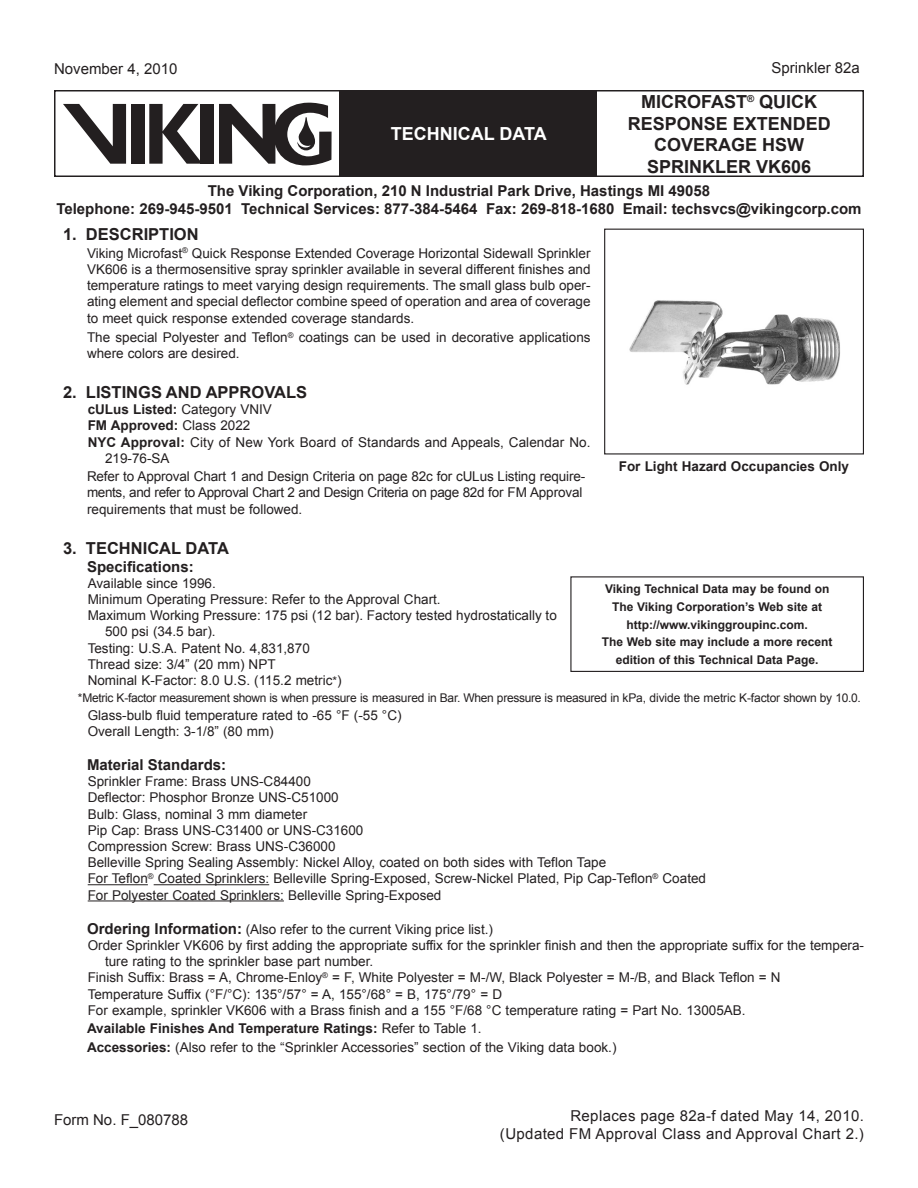
<style>
.page{position:relative;width:918px;height:1188px;background:#fff}
.page>*{position:absolute;margin:0;border:0;box-sizing:border-box;transform-origin:0 0}
.Product_Description{font:700 18px/21.6px "Arial";color:#231f20;text-align:center}
.Black_Header{font:700 18px "Arial";color:#fff}
.Heading{font:700 16.5px "Arial";color:#231f20}
.Viking{font:700 15px "Arial";color:#231f20}
.Right_Page_Number{font:15px/18px "Arial";letter-spacing:.025em;color:#231f20;text-align:right}
.Heading_2{font:700 15px "Arial";color:#231f20}
.Left_Date{font:15px "Arial";color:#231f20}
.Right_Page_Number-2{font:15px "Arial";color:#231f20}
.Technical_Data{font:13.5px/16.2px "Arial";color:#231f20}
.Body_Text{font:13.5px/16.2px "Arial";color:#231f20;text-align:justify}
.Body_Text-2{font:13.5px "Arial";letter-spacing:-.025em;color:#231f20}
.Heading_2-2{font:13.5px "Arial";color:#231f20}
.Body_Text-3{font:700 13.5px "Arial";color:#231f20}
.Technical_Data-2{font:700 13.5px "Arial";color:#231f20}
.Center_-_Bold{font:700 13.5px "Arial";color:#231f20}
.Web_Site{font:700 12px "Arial";color:#231f20}
.Asterisk_2{font:12px "Arial";letter-spacing:-.025em;color:#231f20}
.s1{font-weight:400}
.s2{font-weight:700}
.s3{font-size:12px}
.s4{font-weight:700;font-size:15px}
</style>
<div class="page">
<div style="left:54px;top:90px;width:810px;height:87px;border:2px solid #231f20"></div>
<div style="left:340px;top:91px;width:257px;height:85px;background:#231f20"></div>
<div style="left:201px;top:104px;width:13px;height:60px;background:#231f20"></div>
<div style="left:131px;top:104px;width:13px;height:60px;background:#231f20"></div>
<svg style="left:149px;top:104px;width:52px;height:60px"></svg>
<svg style="left:63px;top:104px;width:63px;height:60px"></svg>
<svg style="left:219px;top:103px;width:113px;height:63px"></svg>
<hr style="left:88px;top:884px;width:60px;height:1px;background:#231f20">
<hr style="left:154px;top:884px;width:115px;height:1px;background:#231f20">
<hr style="left:88px;top:900px;width:196px;height:1px;background:#231f20">
<div style="left:570px;top:576px;width:294px;height:96px;border:1px solid #231f20"></div>
<div style="left:604px;top:229px;width:260px;height:225px;border:1px solid #231f20"></div>
<img style="left:629px;top:300px;width:211px;height:85px">
<p class="Left_Date" style="left:54px;top:59px;width:125px">November 4, 2010</p>
<p class="Black_Header" style="left:391px;top:121px;width:13px">TECHNICAL</p>
<p class="Black_Header" style="left:499px;top:121px;width:13px">DATA</p>
<p class="Right_Page_Number-2" style="left:772px;top:58px;width:90px">Sprinkler 82a</p>
<p class="Product_Description" style="left:628px;top:91px;width:205px">microfast<sup>®</sup> quick response extended coverage hsw sprinkler vk606</p>
<p class="Viking" style="left:208px;top:181px;width:504px">The Viking Corporation, 210 N Industrial Park Drive, Hastings MI 49058</p>
<p class="Viking" style="left:56px;top:199px;width:807px">Telephone: 269-945-9501 Technical Services: 877-384-5464 Fax: 269-818-1680 Email: techsvcs@vikingcorp.com</p>
<p class="Heading" style="left:63px;top:223px;width:34px">1. DESCRIPTION</p>
<p class="Body_Text" style="left:87px;top:245px;width:505px">Viking Microfast<sup>®</sup> Quick Response Extended Coverage Horizontal Sidewall Sprinkler VK606 is a thermosensitive spray sprinkler available in several different finishes and temperature ratings to meet varying design requirements. The small glass bulb oper&shy;ating element and special deflector combine speed of operation and area of coverage to meet quick response extended coverage standards.</p>
<p class="Body_Text" style="left:87px;top:329px;width:505px">The special Polyester and Teflon<sup>®</sup> coatings can be used in decorative applications where colors are desired.</p>
<p class="Heading" style="left:63px;top:381px;width:34px">2. LISTINGS</p>
<p class="Heading" style="left:166px;top:381px;width:13px">AND</p>
<p class="Heading" style="left:206px;top:381px;width:13px">APPROVALS</p>
<p class="Technical_Data-2" style="left:88px;top:400px;width:186px">cULus Listed: <span class="s1">Category VNIV</span></p>
<p class="Technical_Data-2" style="left:88px;top:417px;width:164px">FM Approved: <span class="s1">Class 2022</span></p>
<p class="Technical_Data" style="left:105px;top:434px;width:487px;text-indent:-17px"><span class="s2">NYC Approval:</span> City of New York Board of Standards and Appeals, Calendar No.<br>219-76-SA</p>
<p class="Body_Text" style="left:87px;top:468px;width:500px">Refer to Approval Chart 1 and Design Criteria on page 82c for cULus Listing require-</p>
<p class="Body_Text-2" style="left:87px;top:484px;width:497px">ments, and refer to Approval Chart 2 and Design Criteria on page 82d for FM Approval</p>
<p class="Body_Text" style="left:87px;top:501px;width:217px">requirements that must be followed.</p>
<p class="Heading" style="left:63px;top:537px;width:167px">3. technical data</p>
<p class="Heading_2" style="left:87px;top:557px;width:108px">Specifications:</p>
<p class="Technical_Data" style="left:88px;top:575px;width:130px">Available since 1996.</p>
<p class="Technical_Data" style="left:88px;top:591px;width:355px">Minimum Operating Pressure: Refer to the Approval Chart.</p>
<p class="Technical_Data" style="left:105px;top:608px;width:453px;text-indent:-17px">Maximum Working Pressure: 175 psi (12 bar). Factory tested hydrostatically to<br>500 psi (34.5 bar).</p>
<p class="Technical_Data" style="left:88px;top:640px;width:224px">Testing: U.S.A. Patent No. 4,831,870</p>
<p class="Technical_Data" style="left:88px;top:656px;width:189px">Thread size: 3/4” (20 mm) NPT</p>
<p class="Technical_Data" style="left:88px;top:672px;width:255px">Nominal K-Factor: 8.0 U.S. (115.2 metric<span class="s3">*</span>)</p>
<p class="Asterisk_2" style="left:78px;top:690px;width:785px">*Metric K-factor measurement shown is when pressure is measured in Bar. When pressure is measured in kPa, divide the metric K-factor shown by 10.0.</p>
<p class="Technical_Data" style="left:88px;top:707px;width:315px">Glass-bulb fluid temperature rated to -65 °F (-55 °C)</p>
<p class="Technical_Data" style="left:88px;top:723px;width:188px">Overall Length: 3-1/8” (80 mm)</p>
<p class="Heading_2" style="left:87px;top:755px;width:141px">Material Standards:</p>
<p class="Technical_Data" style="left:88px;top:773px;width:225px">Sprinkler Frame: Brass UNS-C84400</p>
<p class="Technical_Data" style="left:88px;top:790px;width:252px">Deflector: Phosphor Bronze UNS-C51000</p>
<p class="Technical_Data" style="left:88px;top:806px;width:221px">Bulb: Glass, nominal 3 mm diameter</p>
<p class="Technical_Data" style="left:88px;top:822px;width:277px">Pip Cap: Brass UNS-C31400 or UNS-C31600</p>
<p class="Technical_Data" style="left:88px;top:838px;width:249px">Compression Screw: Brass UNS-C36000</p>
<p class="Technical_Data" style="left:88px;top:854px;width:520px">Belleville Spring Sealing Assembly: Nickel Alloy, coated on both sides with Teflon Tape</p>
<p class="Technical_Data" style="left:88px;top:871px;width:620px">For Teflon<sup>®</sup> Coated Sprinklers: Belleville Spring-Exposed, Screw-Nickel Plated, Pip Cap-Teflon<sup>®</sup> Coated</p>
<p class="Technical_Data" style="left:88px;top:887px;width:355px">For Polyester Coated Sprinklers: Belleville Spring-Exposed</p>
<p class="Heading_2-2" style="left:87px;top:920px;width:408px"><span class="s4">Ordering Information:</span> (Also refer to the current Viking price list.)</p>
<p class="Technical_Data" style="left:105px;top:937px;width:760px;text-indent:-17px">Order Sprinkler VK606 by first adding the appropriate suffix for the sprinkler finish and then the appropriate suffix for the tempera&shy;ture rating to the sprinkler base part number.</p>
<p class="Technical_Data" style="left:88px;top:970px;width:694px">Finish Suffix: Brass = A, Chrome-Enloy<sup>®</sup> = F, White Polyester = M-/W, Black Polyester = M-/B, and Black Teflon = N</p>
<p class="Technical_Data" style="left:88px;top:986px;width:416px">Temperature Suffix (°F/°C): 135°/57° = A, 155°/68° = B, 175°/79° = D</p>
<p class="Technical_Data" style="left:88px;top:1002px;width:660px">For example, sprinkler VK606 with a Brass finish and a 155 °F/68 °C temperature rating = Part No. 13005AB.</p>
<p class="Body_Text-3" style="left:87px;top:1019px;width:396px">Available Finishes And Temperature Ratings: <span class="s1">Refer to Table 1.</span></p>
<p class="Body_Text" style="left:87px;top:1039px;width:531px"><span class="s2">Accessories:</span> (Also refer to the “Sprinkler Accessories” section of the Viking data book.)</p>
<p class="Center_-_Bold" style="left:619px;top:457px;width:232px">For Light Hazard Occupancies Only</p>
<p class="Web_Site" style="left:605px;top:581px;width:226px">Viking Technical Data may be found on</p>
<p class="Web_Site" style="left:612px;top:599px;width:212px">The Viking Corporation’s Web site at</p>
<p class="Web_Site" style="left:626px;top:616px;width:183px">http://www.vikinggroupinc.com.</p>
<p class="Web_Site" style="left:602px;top:634px;width:232px">The Web site may include a more recent</p>
<p class="Web_Site" style="left:616px;top:652px;width:204px">edition of this Technical Data Page.</p>
<p class="Left_Date" style="left:54px;top:1110px;width:136px">Form No. F_080788</p>
<p class="Right_Page_Number" style="left:500px;top:1107px;width:365px">Replaces page 82a-f dated May 14, 2010.<br>(Updated FM Approval Class and Approval Chart 2.)</p>
</div>
